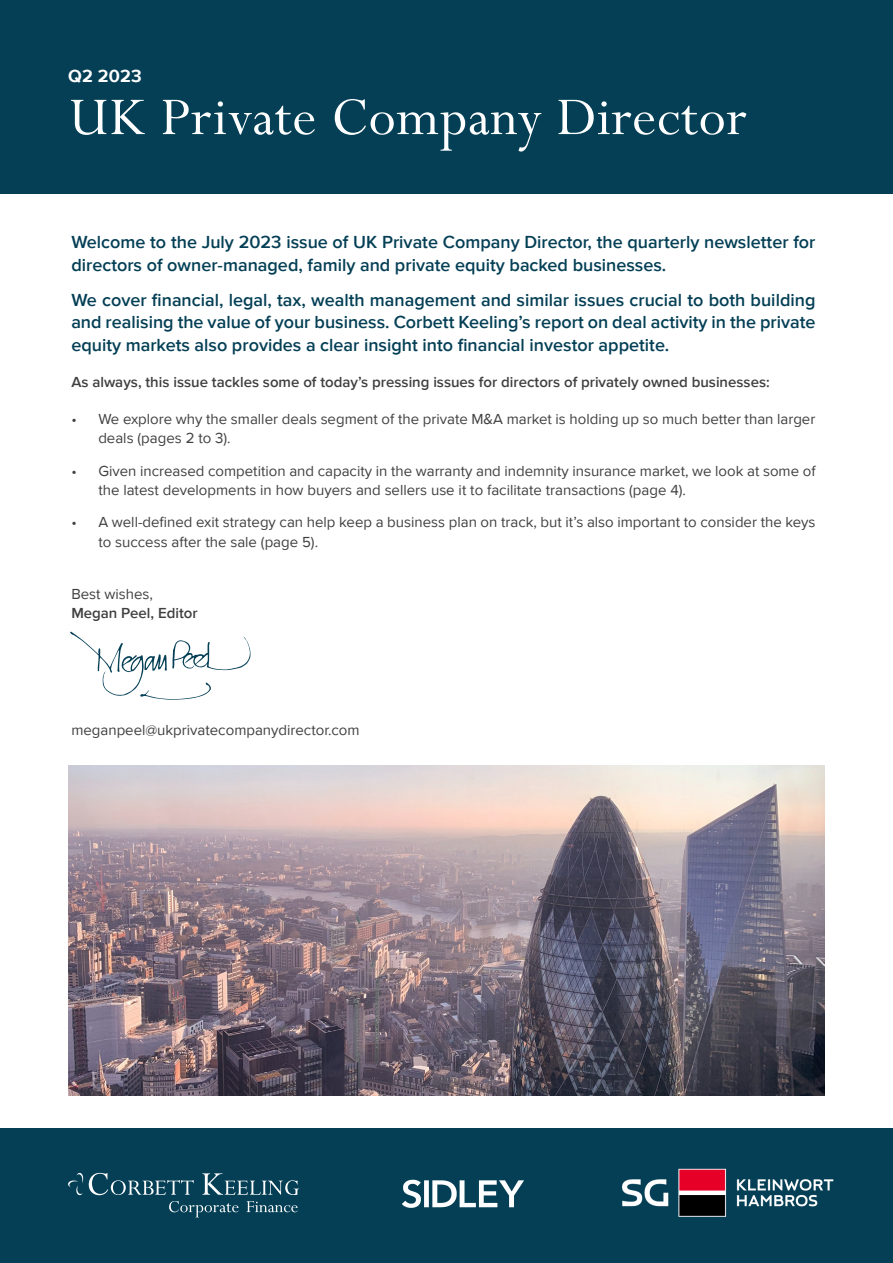
<style>
.page{position:relative;width:893px;height:1263px;background:#fff}
.page>*{position:absolute;margin:0;border:0;box-sizing:border-box;transform-origin:0 0}
.t1{font:59.7px "Perpetua";letter-spacing:.01em;color:#fff}
.t2{font:600 18px/22.5px "Proxima Nova";color:#043f55}
.t3{font:700 18px "Proxima Nova";letter-spacing:.01em;color:#fff}
.t4{font:15px/19.5px "Proxima Nova";color:#404040}
.t5{font:600 15px "Proxima Nova";color:#404040}
</style>
<div class="page">
<div style="left:0;top:0;width:893px;height:194px;background:#043f55"></div>
<div style="left:0;top:1128px;width:893px;height:135px;background:#043f55"></div>
<svg style="left:70px;top:632px;width:181px;height:68px"></svg>
<img style="left:622px;top:1168px;width:212px;height:49px">
<svg style="left:68px;top:1173px;width:15px;height:22px"></svg>
<svg style="left:89px;top:1173px;width:210px;height:22px"></svg>
<svg style="left:169px;top:1201px;width:129px;height:16px"></svg>
<img style="left:402px;top:1179px;width:122px;height:29px">
<img style="left:68px;top:765px;width:757px;height:330px">
<p class="t3" style="left:68px;top:63px;width:75px">Q2 2023</p>
<p class="t1" style="left:69px;top:79px;width:680px">UK Private Company Director</p>
<p class="t2" style="left:71px;top:230px;width:746px">Welcome to the July 2023 issue of UK Private Company Director, the quarterly newsletter for directors of owner-managed, family and private equity backed businesses.</p>
<p class="t2" style="left:71px;top:288px;width:746px;text-align:justify">We cover financial, legal, tax, wealth management and similar issues crucial to both building and realising the value of your business. Corbett Keeling’s report on deal activity in the private equity markets also provides a clear insight into financial investor appetite.</p>
<p class="t5" style="left:71px;top:371px;width:700px">As always, this issue tackles some of today’s pressing issues for directors of privately owned businesses:</p>
<p class="t4" style="left:98px;top:409px;width:718px;text-indent:-27px">• We explore why the smaller deals segment of the private M&amp;A market is holding up so much better than larger deals (pages 2 to 3).</p>
<p class="t4" style="left:98px;top:460px;width:719px;text-indent:-27px">• Given increased competition and capacity in the warranty and indemnity insurance market, we look at some of the latest developments in how buyers and sellers use it to facilitate transactions (page 4).</p>
<p class="t4" style="left:98px;top:512px;width:719px;text-indent:-27px">• A well-defined exit strategy can help keep a business plan on track, but it’s also important to consider the keys to success after the sale (page 5).</p>
<p class="t4" style="left:71px;top:583px;width:83px">Best wishes,</p>
<p class="t5" style="left:71px;top:602px;width:128px">Megan Peel, Editor</p>
<p class="t4" style="left:71px;top:720px;width:290px">meganpeel@ukprivatecompanydirector.com</p>
</div>
